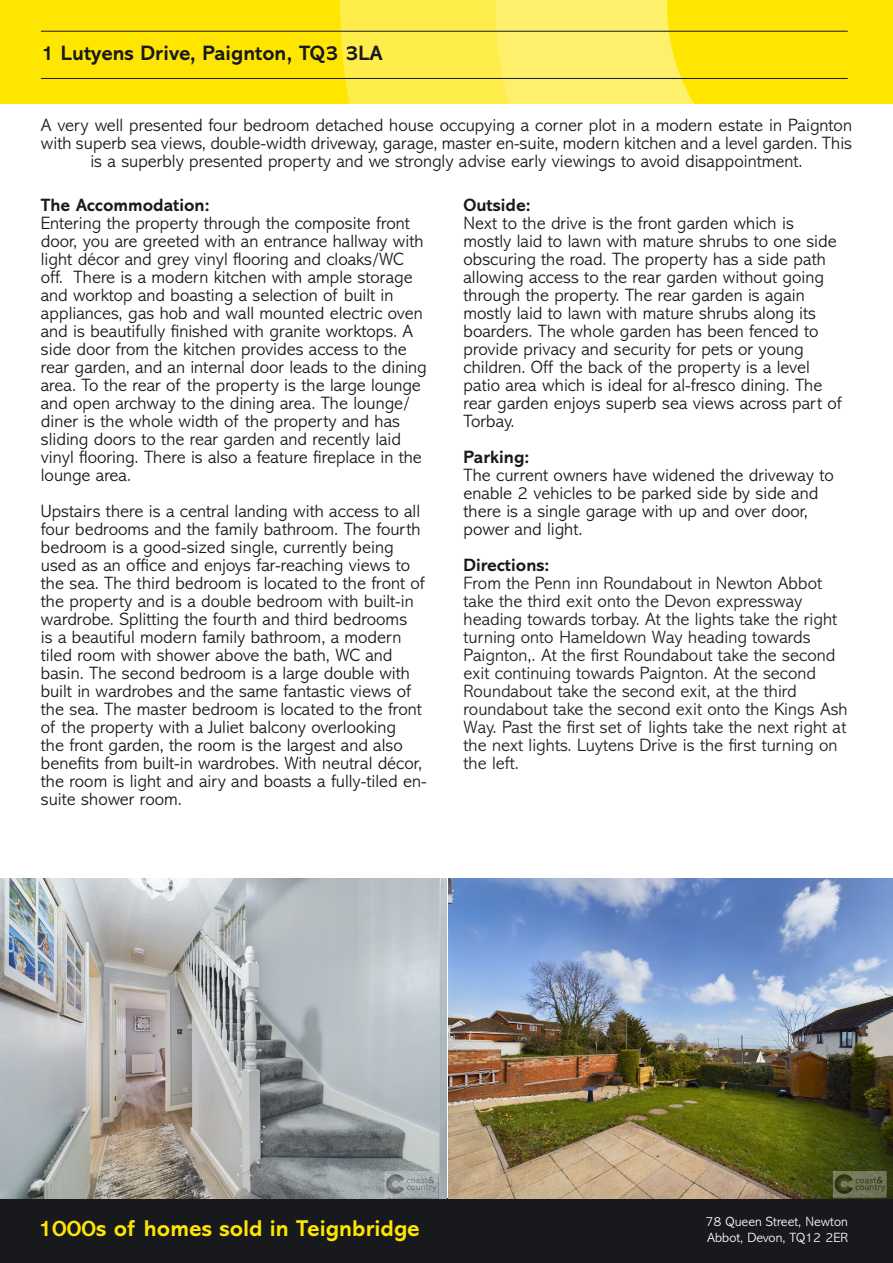
<style>
.page{position:relative;width:893px;height:1263px;background:#fff}
.page>*{position:absolute;margin:0;border:0;box-sizing:border-box;transform-origin:0 0}
.t1{font:700 23.1px "Abadi MT Std";color:#ffe601}
.t2{font:700 21px "Abadi MT Std";color:#17191c}
.t3{font:300 18px/18px "Abadi MT Std";color:#17191c}
.t4{font:300 18px/18px "Abadi MT Std";color:#231f20}
.t5{font:700 18px "Abadi MT Std";color:#17191c}
.t6{font:300 13.5px/16.5px "Abadi MT Std";color:#fff}
</style>
<div class="page">
<div style="left:0;top:0;width:893px;height:103px;background:#ffe601"></div>
<div style="left:340px;top:0;width:481px;height:103px;background:#ffed4c"></div>
<svg style="left:496px;top:0;width:325px;height:103px;background:#feea3a"></svg>
<div style="left:0;top:1198px;width:893px;height:65px;background:#17191c"></div>
<hr style="left:41px;top:31px;width:807px;height:1px;background:#17191c">
<hr style="left:41px;top:78px;width:807px;height:1px;background:#17191c">
<img style="left:0;top:878px;width:446px;height:320px">
<img style="left:449px;top:878px;width:444px;height:320px">
<p class="t2" style="left:41px;top:41px;width:343px">1 Lutyens Drive, Paignton, TQ3 3LA</p>
<p class="t3" style="left:41px;top:117px;width:813px;text-align:center">A very well presented four bedroom detached house occupying a corner plot in a modern estate in Paignton with superb sea views, double-width driveway, garage, master en-suite, modern kitchen and a level garden. This is a superbly presented property and we strongly advise early viewings to avoid disappointment.</p>
<p class="t5" style="left:41px;top:194px;width:170px">The Accommodation:</p>
<p class="t3" style="left:41px;top:214px;width:387px">Entering the property through the composite front door, you are greeted with an entrance hallway with light décor and grey vinyl flooring and cloaks/WC off. There is a modern kitchen with ample storage and worktop and boasting a selection of built in appliances, gas hob and wall mounted electric oven and is beautifully finished with granite worktops. A side door from the kitchen provides access to the rear garden, and an internal door leads to the dining area. To the rear of the property is the large lounge and open archway to the dining area. The lounge/ diner is the whole width of the property and has sliding doors to the rear garden and recently laid vinyl flooring. There is also a feature fireplace in the lounge area.</p>
<p class="t3" style="left:41px;top:502px;width:387px">Upstairs there is a central landing with access to all four bedrooms and the family bathroom. The fourth bedroom is a good-sized single, currently being used as an office and enjoys far-reaching views to the sea. The third bedroom is located to the front of the property and is a double bedroom with built-in wardrobe. Splitting the fourth and third bedrooms<br>is a beautiful modern family bathroom, a modern tiled room with shower above the bath, WC and basin. The second bedroom is a large double with built in wardrobes and the same fantastic views of the sea. The master bedroom is located to the front of the property with a Juliet balcony overlooking<br>the front garden, the room is the largest and also benefits from built-in wardrobes. With neutral décor, the room is light and airy and boasts a fully-tiled en&shy;suite shower room.</p>
<p class="t5" style="left:463px;top:194px;width:69px">Outside:</p>
<p class="t3" style="left:463px;top:214px;width:380px">Next to the drive is the front garden which is mostly laid to lawn with mature shrubs to one side obscuring the road. The property has a side path allowing access to the rear garden without going through the property. The rear garden is again mostly laid to lawn with mature shrubs along its boarders. The whole garden has been fenced to provide privacy and security for pets or young children. Off the back of the property is a level patio area which is ideal for al-fresco dining. The rear garden enjoys superb sea views across part of Torbay.</p>
<p class="t5" style="left:463px;top:446px;width:67px">Parking:</p>
<p class="t3" style="left:463px;top:466px;width:372px">The current owners have widened the driveway to enable 2 vehicles to be parked side by side and there is a single garage with up and over door, power and light.</p>
<p class="t5" style="left:463px;top:554px;width:87px">Directions:</p>
<p class="t4" style="left:463px;top:574px;width:386px">From the Penn inn Roundabout in Newton Abbot take the third exit onto the Devon expressway heading towards torbay. At the lights take the right turning onto Hameldown Way heading towards Paignton,. At the first Roundabout take the second exit continuing towards Paignton. At the second Roundabout take the second exit, at the third roundabout take the second exit onto the Kings Ash Way. Past the first set of lights take the next right at the next lights. Luytens Drive is the first turning on the left.</p>
<p class="t1" style="left:38px;top:1215px;width:383px">1000s of homes sold in Teignbridge</p>
<p class="t6" style="left:706px;top:1213px;width:144px">78 Queen Street, Newton<br>Abbot, Devon, TQ12 2ER</p>
</div>
